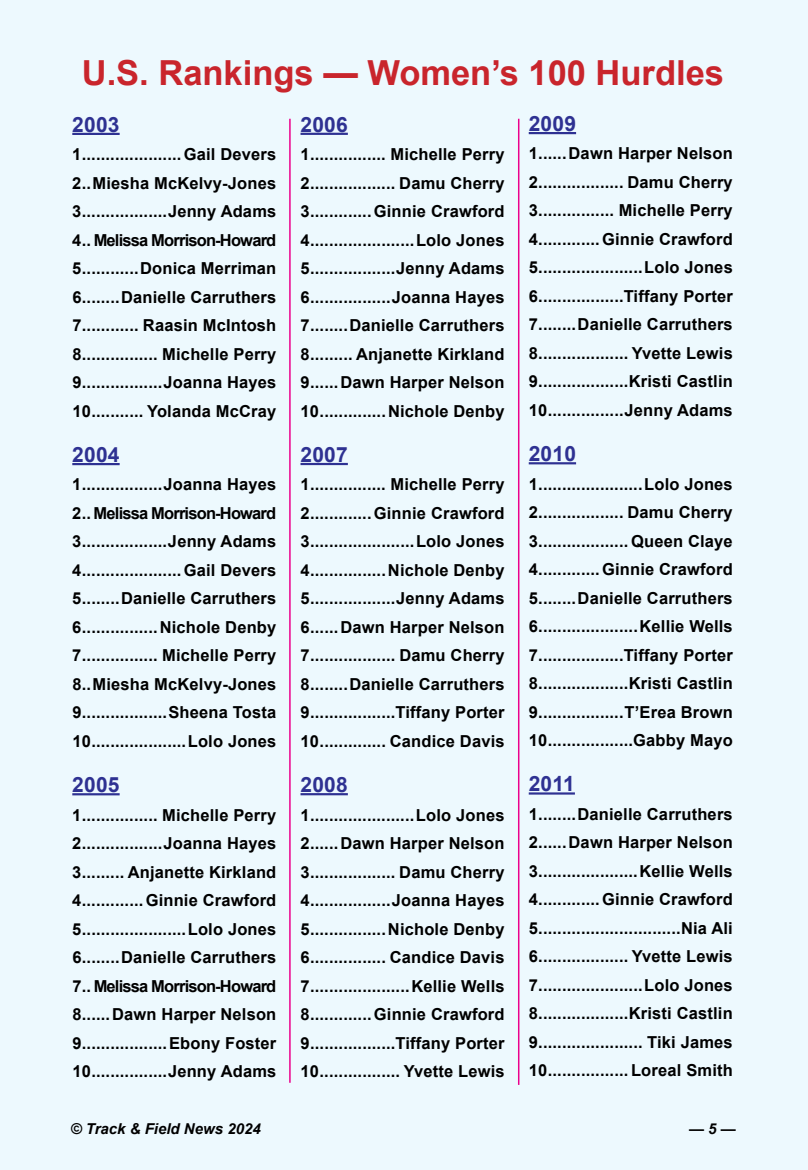
<style>
.page{position:relative;width:808px;height:1170px;background:#fff}
.page>*{position:absolute;margin:0;border:0;box-sizing:border-box;transform-origin:0 0}
.t1{font:700 34.5px "Arial";color:#c9252c}
.t2{font:700 21px "Arial";letter-spacing:.01em;color:#2e3192}
.t3{font:700 16.5px/28.5px "Arial";letter-spacing:.01em;color:#000;text-align:justify}
.t4{font:italic 700 15px "Arial";color:#000}
</style>
<div class="page">
<div style="left:0;top:0;width:808px;height:1169px;background:#edf9fe"></div>
<hr style="left:289px;top:119px;width:2px;height:963px;background:#ec008c">
<hr style="left:518px;top:119px;width:1px;height:965px;background:#ec008c">
<hr style="left:72px;top:133px;width:48px;height:2px;background:#2e3192">
<hr style="left:72px;top:463px;width:48px;height:2px;background:#2e3192">
<hr style="left:72px;top:793px;width:48px;height:2px;background:#2e3192">
<hr style="left:300px;top:133px;width:48px;height:2px;background:#2e3192">
<hr style="left:300px;top:463px;width:48px;height:2px;background:#2e3192">
<hr style="left:300px;top:793px;width:48px;height:2px;background:#2e3192">
<hr style="left:529px;top:132px;width:47px;height:2px;background:#2e3192">
<hr style="left:529px;top:462px;width:47px;height:2px;background:#2e3192">
<hr style="left:529px;top:792px;width:46px;height:2px;background:#2e3192">
<h1 class="t1" style="left:82px;top:50px;width:644px">U.S. Rankings — Women’s 100 Hurdles</h1>
<p class="t2" style="left:72px;top:110px;width:49px">2003</p>
<p class="t3" style="left:72px;top:141px;width:206px">1.....................Gail Devers 2..Miesha McKelvy-Jones 3..................Jenny Adams 4.. Melissa Morrison-Howard 5............Donica Merriman 6........Danielle Carruthers 7............ Raasin McIntosh 8................ Michelle Perry 9.................Joanna Hayes 10........... Yolanda McCray</p>
<p class="t2" style="left:72px;top:440px;width:49px">2004</p>
<p class="t3" style="left:72px;top:471px;width:206px">1.................Joanna Hayes 2.. Melissa Morrison-Howard 3..................Jenny Adams 4.....................Gail Devers 5........Danielle Carruthers 6................Nichole Denby 7................ Michelle Perry 8..Miesha McKelvy-Jones 9..................Sheena Tosta 10....................Lolo Jones</p>
<p class="t2" style="left:72px;top:770px;width:49px">2005</p>
<p class="t3" style="left:72px;top:801px;width:206px">1................ Michelle Perry 2.................Joanna Hayes 3......... Anjanette Kirkland 4.............Ginnie Crawford 5......................Lolo Jones 6........Danielle Carruthers 7.. Melissa Morrison-Howard 8......Dawn Harper Nelson 9..................Ebony Foster 10................Jenny Adams</p>
<p class="t2" style="left:529px;top:110px;width:49px">2009</p>
<p class="t3" style="left:529px;top:140px;width:206px">1......Dawn Harper Nelson 2.................. Damu Cherry 3................ Michelle Perry 4.............Ginnie Crawford 5......................Lolo Jones 6..................Tiffany Porter 7........Danielle Carruthers 8................... Yvette Lewis 9...................Kristi Castlin 10................Jenny Adams</p>
<p class="t2" style="left:529px;top:440px;width:49px">2010</p>
<p class="t3" style="left:529px;top:470px;width:206px">1......................Lolo Jones 2.................. Damu Cherry 3................... Queen Claye 4.............Ginnie Crawford 5........Danielle Carruthers 6.....................Kellie Wells 7..................Tiffany Porter 8...................Kristi Castlin 9..................T’Erea Brown 10..................Gabby Mayo</p>
<p class="t2" style="left:529px;top:770px;width:48px">2011</p>
<p class="t3" style="left:529px;top:800px;width:206px">1........Danielle Carruthers 2......Dawn Harper Nelson 3.....................Kellie Wells 4.............Ginnie Crawford 5..............................Nia Ali 6................... Yvette Lewis 7......................Lolo Jones 8...................Kristi Castlin 9...................... Tiki James 10................. Loreal Smith</p>
<p class="t2" style="left:300px;top:110px;width:49px">2006</p>
<p class="t3" style="left:300px;top:141px;width:206px">1................ Michelle Perry 2.................. Damu Cherry 3.............Ginnie Crawford 4......................Lolo Jones 5..................Jenny Adams 6.................Joanna Hayes 7........Danielle Carruthers 8......... Anjanette Kirkland 9......Dawn Harper Nelson 10..............Nichole Denby</p>
<p class="t2" style="left:300px;top:440px;width:49px">2007</p>
<p class="t3" style="left:300px;top:471px;width:206px">1................ Michelle Perry 2.............Ginnie Crawford 3......................Lolo Jones 4................Nichole Denby 5..................Jenny Adams 6......Dawn Harper Nelson 7.................. Damu Cherry 8........Danielle Carruthers 9..................Tiffany Porter 10.............. Candice Davis</p>
<p class="t2" style="left:300px;top:770px;width:49px">2008</p>
<p class="t3" style="left:300px;top:801px;width:206px">1......................Lolo Jones 2......Dawn Harper Nelson 3.................. Damu Cherry 4.................Joanna Hayes 5................Nichole Denby 6................ Candice Davis 7.....................Kellie Wells 8.............Ginnie Crawford 9..................Tiffany Porter 10................. Yvette Lewis</p>
<p class="t4" style="left:71px;top:1119px;width:192px">© Track &amp; Field News 2024</p>
<p class="t4" style="left:689px;top:1119px;width:48px">— 5 —</p>
</div>
